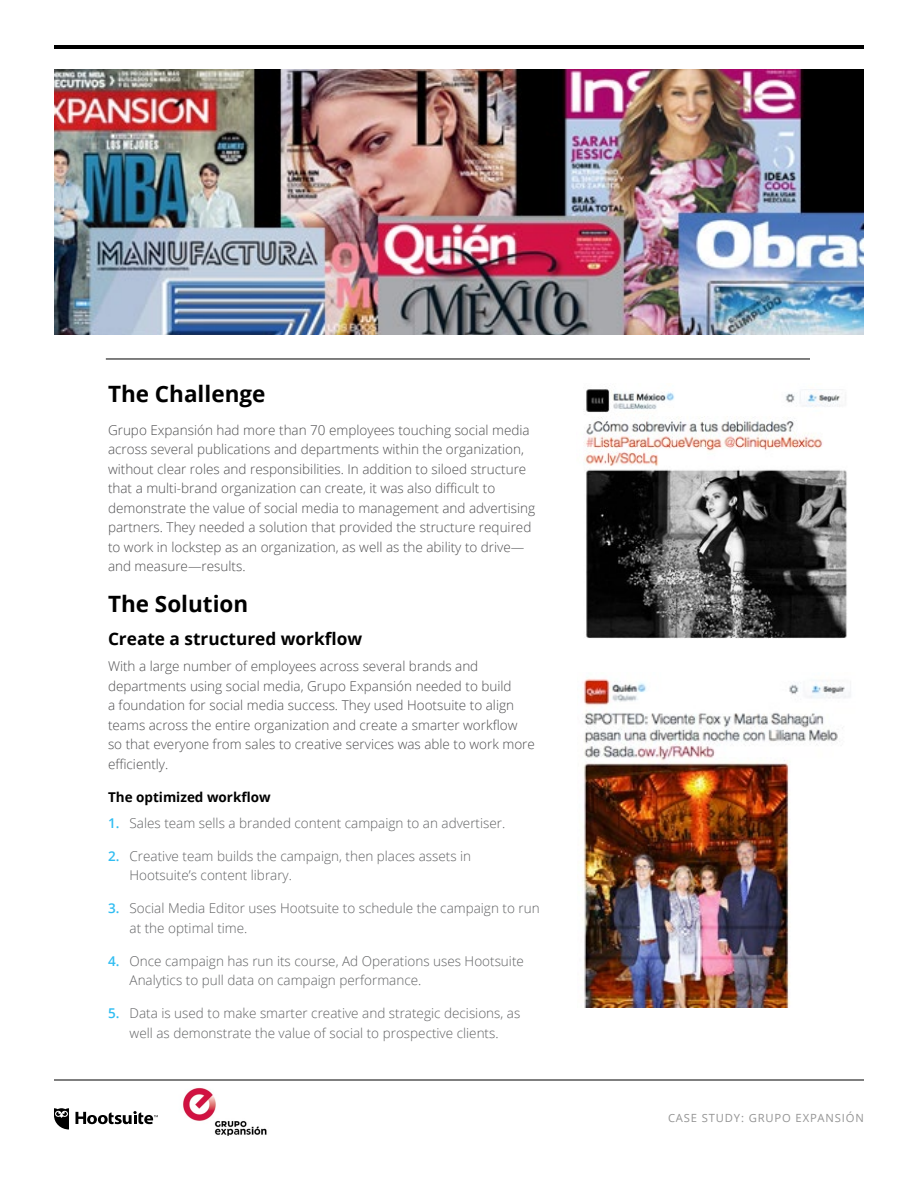
<style>
.page{position:relative;width:918px;height:1188px;background:#fff}
.page>*{position:absolute;margin:0;border:0;box-sizing:border-box;transform-origin:0 0}
.t1{font:700 22.5px "Open Sans";color:#000}
.t2{font:700 17.25px "Open Sans";color:#000}
.t3{font:300 13.5px/19.5px "Open Sans";color:#4d4d4f}
.t4{font:300 13.5px/19.5px "Open Sans";color:#606163}
.t5{font:700 13.5px "Open Sans";color:#000}
.t6{font:11.25px "Open Sans";letter-spacing:.075em;color:#949494}
.s1{font-weight:600;color:#30bdf2}
</style>
<div class="page">
<hr style="left:54px;top:1080px;width:810px;height:1px;background:#000">
<svg style="left:76px;top:1111px;width:82px;height:13px"></svg>
<svg style="left:54px;top:1108px;width:15px;height:22px"></svg>
<hr style="left:54px;top:45px;width:810px;height:4px;background:#000">
<hr style="left:106px;top:359px;width:704px;height:1px;background:#000">
<img style="left:183px;top:1087px;width:84px;height:49px">
<img style="left:54px;top:69px;width:810px;height:266px">
<img style="left:584px;top:389px;width:263px;height:250px">
<img style="left:582px;top:678px;width:269px;height:329px">
<h1 class="t1" style="left:108px;top:378px;width:159px">The Challenge</h1>
<p class="t3" style="left:108px;top:420px;width:429px">Grupo Expansión had more than 70 employees touching social media across several publications and departments within the organization, without clear roles and responsibilities. In addition to siloed structure that a multi-brand organization can create, it was also difficult to demonstrate the value of social media to management and advertising partners. They needed a solution that provided the structure required to work in lockstep as an organization, as well as the ability to drive— and measure—results.</p>
<h1 class="t1" style="left:108px;top:588px;width:142px">The Solution</h1>
<p class="t2" style="left:108px;top:627px;width:256px">Create a structured workflow</p>
<p class="t3" style="left:108px;top:656px;width:428px">With a large number of employees across several brands and departments using social media, Grupo Expansión needed to build<br>a foundation for social media success. They used Hootsuite to align teams across the entire organization and create a smarter workflow so that everyone from sales to creative services was able to work more efficiently.</p>
<p class="t5" style="left:108px;top:787px;width:164px">The optimized workflow</p>
<p class="t4" style="left:108px;top:813px;width:399px"><span class="s1">1.</span> Sales team sells a branded content campaign to an advertiser.</p>
<p class="t4" style="left:130px;top:846px;width:343px;text-indent:-22px"><span class="s1">2.</span> Creative team builds the campaign, then places assets in<br>Hootsuite’s content library.</p>
<p class="t4" style="left:130px;top:898px;width:412px;text-indent:-22px"><span class="s1">3.</span> Social Media Editor uses Hootsuite to schedule the campaign to run at the optimal time.</p>
<p class="t4" style="left:130px;top:951px;width:396px;text-indent:-22px"><span class="s1">4.</span> Once campaign has run its course, Ad Operations uses Hootsuite<br>Analytics to pull data on campaign performance.</p>
<p class="t4" style="left:108px;top:1003px;width:414px;text-align:center"><span class="s1">5.</span> Data is used to make smarter creative and strategic decisions, as well as demonstrate the value of social to prospective clients.</p>
<p class="t6" style="left:668px;top:1110px;width:197px">CASE STUDY: GRUPO EXPANSIÓN</p>
</div>
